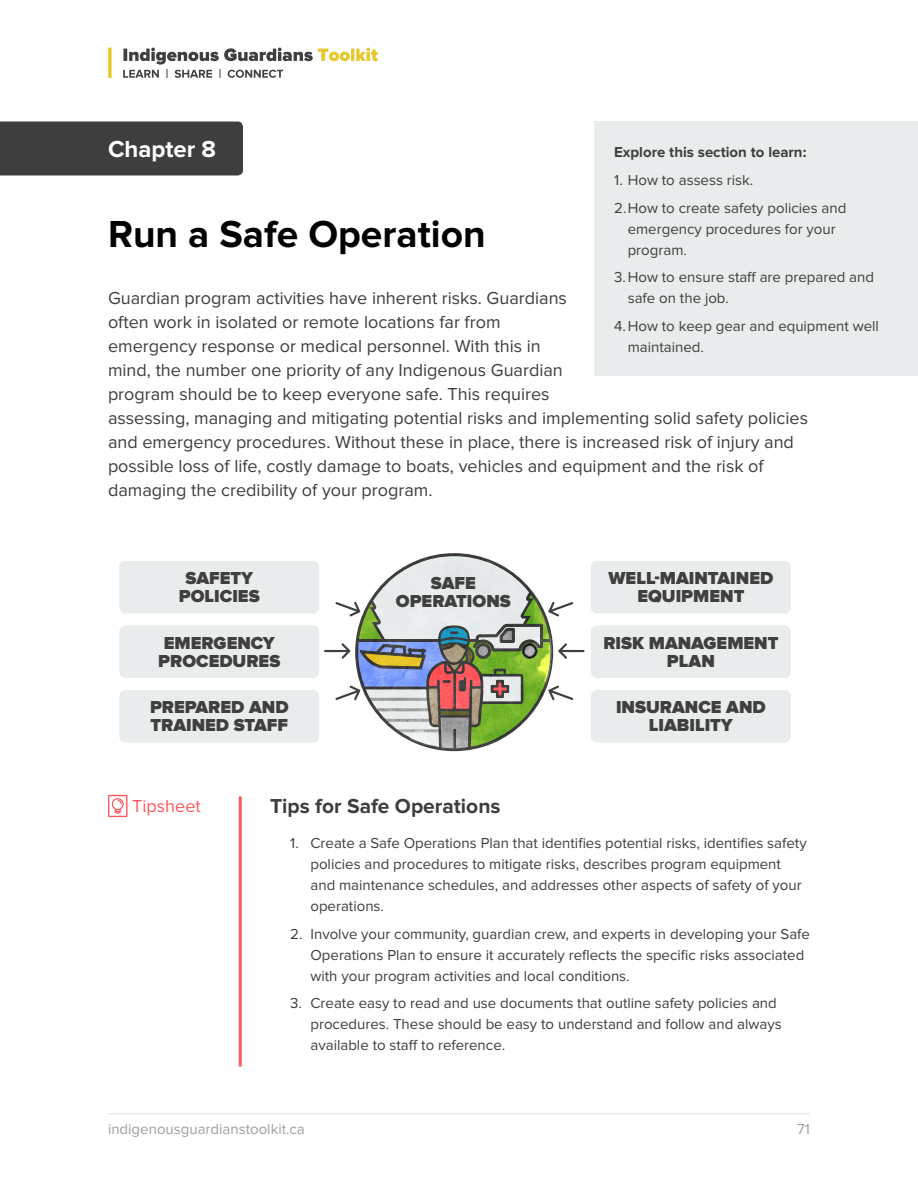
<style>
.page{position:relative;width:918px;height:1188px;background:#fff}
.page>*{position:absolute;margin:0;border:0;box-sizing:border-box;transform-origin:0 0}
.t1{font:700 39px "Proxima Nova";color:#000}
.t2{font:700 24px "Proxima Nova";color:#fff}
.t3{font:700 21px "Proxima Nova";color:#3e3e3e}
.t4{font:18px/24px "Proxima Nova";color:#3e3e3e}
.t5{font:900 18px/18px "Proxima Nova";color:#3f3f3f;text-align:center}
.t6{font:18px "Proxima Nova";color:#ff595e}
.t7{font:15px/21px "Proxima Nova";color:#3e3e3e}
.t8{font:15px "Proxima Nova";color:#9f9f9f}
.t9{font:700 15px "Proxima Nova";color:#3e3e3e}
</style>
<div class="page">
<hr style="left:108px;top:1113px;width:702px;height:1px;background:#e8eced">
<div style="left:0;top:122px;width:243px;height:54px;background:#3e3e3e"></div>
<div style="left:594px;top:122px;width:324px;height:254px;background:#e8eced"></div>
<hr style="left:239px;top:796px;width:3px;height:270px;background:#ff595e">
<svg style="left:108px;top:795px;width:20px;height:22px"></svg>
<div style="left:119px;top:561px;width:200px;height:52px;background:#e8eced;border-radius:6px"></div>
<div style="left:119px;top:626px;width:200px;height:52px;background:#e8eced;border-radius:6px"></div>
<div style="left:119px;top:690px;width:200px;height:53px;background:#e8eced;border-radius:6px"></div>
<div style="left:591px;top:561px;width:200px;height:52px;background:#e8eced;border-radius:6px"></div>
<div style="left:591px;top:626px;width:200px;height:52px;background:#e8eced;border-radius:6px"></div>
<div style="left:591px;top:690px;width:200px;height:53px;background:#e8eced;border-radius:6px"></div>
<svg style="left:324px;top:555px;width:261px;height:195px"></svg>
<svg style="left:123px;top:48px;width:255px;height:30px"></svg>
<svg style="left:108px;top:48px;width:4px;height:30px"></svg>
<h2 class="t2" style="left:108px;top:138px;width:110px">Chapter 8</h2>
<p class="t9" style="left:614px;top:145px;width:194px">Explore this section to learn:</p>
<p class="t7" style="left:614px;top:167px;width:234px;line-height:27.8px">1. How to assess risk.<br>2.How to create safety policies and</p>
<p class="t7" style="left:628px;top:219px;width:209px">emergency procedures for your program.</p>
<p class="t7" style="left:628px;top:267px;width:248px;text-indent:-14px">3.How to ensure staff are prepared and safe on the job.</p>
<p class="t7" style="left:628px;top:316px;width:253px;text-indent:-14px">4.How to keep gear and equipment well maintained.</p>
<h1 class="t1" style="left:108px;top:216px;width:379px">Run a Safe Operation</h1>
<p class="t4" style="left:108px;top:287px;width:702px">Guardian program activities have inherent risks. Guardians<br>often work in isolated or remote locations far from<br>emergency response or medical personnel. With this in<br>mind, the number one priority of any Indigenous Guardian<br>program should be to keep everyone safe. This requires<br>assessing, managing and mitigating potential risks and implementing solid safety policies and emergency procedures. Without these in place, there is increased risk of injury and possible loss of life, costly damage to boats, vehicles and equipment and the risk of damaging the credibility of your program.</p>
<p class="t5" style="left:179px;top:570px;width:82px">SAFETY<br>POLICIES</p>
<p class="t5" style="left:158px;top:634px;width:124px">EMERGENCY<br>PROCEDURES</p>
<p class="t5" style="left:150px;top:699px;width:140px;text-align:left">PREPARED AND<br>TRAINED STAFF</p>
<p class="t5" style="left:396px;top:575px;width:116px">SAFE<br>OPERATIONS</p>
<p class="t5" style="left:608px;top:570px;width:166px">WELL-MAINTAINED<br>EQUIPMENT</p>
<p class="t5" style="left:603px;top:634px;width:177px">RISK MANAGEMENT<br>PLAN</p>
<p class="t5" style="left:616px;top:699px;width:151px">INSURANCE AND<br>LIABILITY</p>
<p class="t6" style="left:132px;top:798px;width:70px">Tipsheet</p>
<h3 class="t3" style="left:270px;top:797px;width:232px">Tips for Safe Operations</h3>
<p class="t7" style="left:310px;top:833px;width:498px;text-indent:-20px">1. Create a Safe Operations Plan that identifies potential risks, identifies safety policies and procedures to mitigate risks, describes program equipment and maintenance schedules, and addresses other aspects of safety of your operations.</p>
<p class="t7" style="left:310px;top:924px;width:501px;text-indent:-20px">2. Involve your community, guardian crew, and experts in developing your Safe<br>Operations Plan to ensure it accurately reflects the specific risks associated with your program activities and local conditions.</p>
<p class="t7" style="left:310px;top:994px;width:473px;text-indent:-20px">3. Create easy to read and use documents that outline safety policies and procedures. These should be easy to understand and follow and always available to staff to reference.</p>
<p class="t8" style="left:108px;top:1123px;width:198px">indigenousguardianstoolkit.ca</p>
<p class="t8" style="left:797px;top:1123px;width:14px">71</p>
</div>
